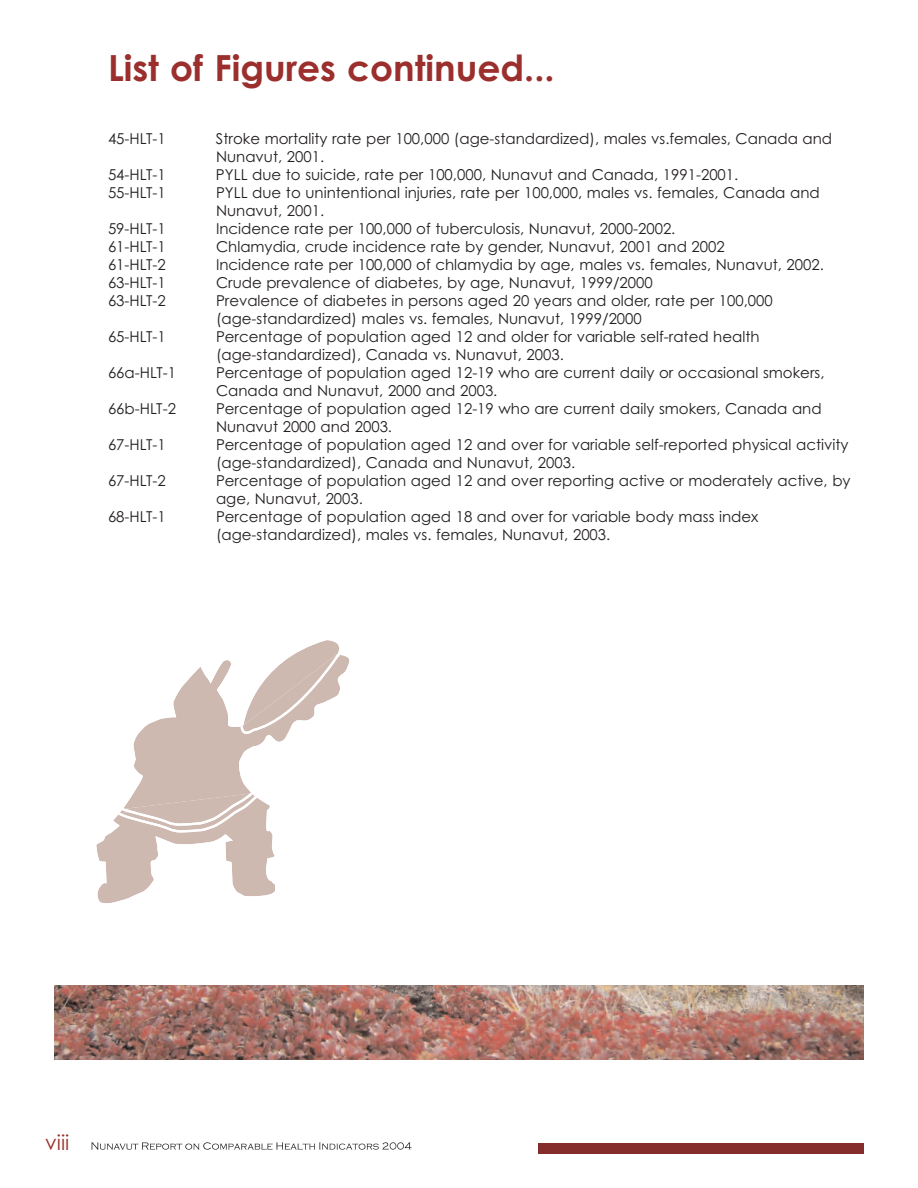
<style>
.page{position:relative;width:918px;height:1188px;background:#fff}
.page>*{position:absolute;margin:0;border:0;box-sizing:border-box;transform-origin:0 0}
.t1{font:700 36px "Century Gothic";color:#9b2f2d}
.t2{font:21px "Century Gothic";color:#9b2f2d}
.t3{font:15px/18px "Century Gothic";color:#231f20}
</style>
<div class="page">
<hr style="left:91px;top:1153px;width:514px;height:1px;background:#9b2f2c">
<div style="left:537px;top:1143px;width:327px;height:11px;background:#852d2c"></div>
<svg style="left:91px;top:1142px;width:320px;height:8px"></svg>
<img style="left:54px;top:986px;width:810px;height:74px">
<svg style="left:96px;top:640px;width:254px;height:263px"></svg>
<svg style="left:118px;top:793px;width:139px;height:40px"></svg>
<svg style="left:241px;top:651px;width:100px;height:83px"></svg>
<h1 class="t1" style="left:108px;top:48px;width:448px">List of Figures continued...</h1>
<p class="t3" style="left:108px;top:130px;width:59px">45-HLT-1</p>
<p class="t3" style="left:216px;top:130px;width:618px">Stroke mortality rate per 100,000 (age-standardized), males vs.females, Canada and<br>Nunavut, 2001.</p>
<p class="t3" style="left:108px;top:166px;width:59px">54-HLT-1</p>
<p class="t3" style="left:216px;top:166px;width:524px">PYLL due to suicide, rate per 100,000, Nunavut and Canada, 1991-2001.</p>
<p class="t3" style="left:108px;top:184px;width:59px">55-HLT-1</p>
<p class="t3" style="left:216px;top:184px;width:605px">PYLL due to unintentional injuries, rate per 100,000, males vs. females, Canada and<br>Nunavut, 2001.</p>
<p class="t3" style="left:108px;top:220px;width:59px">59-HLT-1</p>
<p class="t3" style="left:216px;top:220px;width:461px">Incidence rate per 100,000 of tuberculosis, Nunavut, 2000-2002.</p>
<p class="t3" style="left:108px;top:238px;width:59px">61-HLT-1</p>
<p class="t3" style="left:216px;top:238px;width:510px">Chlamydia, crude incidence rate by gender, Nunavut, 2001 and 2002</p>
<p class="t3" style="left:108px;top:256px;width:59px">61-HLT-2</p>
<p class="t3" style="left:216px;top:256px;width:610px">Incidence rate per 100,000 of chlamydia by age, males vs. females, Nunavut, 2002.</p>
<p class="t3" style="left:108px;top:274px;width:59px">63-HLT-1</p>
<p class="t3" style="left:216px;top:274px;width:438px">Crude prevalence of diabetes, by age, Nunavut, 1999/2000</p>
<p class="t3" style="left:108px;top:292px;width:59px">63-HLT-2</p>
<p class="t3" style="left:216px;top:292px;width:558px">Prevalence of diabetes in persons aged 20 years and older, rate per 100,000 (age-standardized) males vs. females, Nunavut, 1999/2000</p>
<p class="t3" style="left:108px;top:328px;width:59px">65-HLT-1</p>
<p class="t3" style="left:216px;top:328px;width:545px">Percentage of population aged 12 and older for variable self-rated health (age-standardized), Canada vs. Nunavut, 2003.</p>
<p class="t3" style="left:108px;top:364px;width:70px">66a-HLT-1</p>
<p class="t3" style="left:216px;top:364px;width:610px">Percentage of population aged 12-19 who are current daily or occasional smokers,<br>Canada and Nunavut, 2000 and 2003.</p>
<p class="t3" style="left:108px;top:400px;width:69px">66b-HLT-2</p>
<p class="t3" style="left:216px;top:400px;width:607px">Percentage of population aged 12-19 who are current daily smokers, Canada and<br>Nunavut 2000 and 2003.</p>
<p class="t3" style="left:108px;top:436px;width:59px">67-HLT-1</p>
<p class="t3" style="left:216px;top:436px;width:634px">Percentage of population aged 12 and over for variable self-reported physical activity (age-standardized), Canada and Nunavut, 2003.</p>
<p class="t3" style="left:108px;top:472px;width:59px">67-HLT-2</p>
<p class="t3" style="left:216px;top:472px;width:636px">Percentage of population aged 12 and over reporting active or moderately active, by age, Nunavut, 2003.</p>
<p class="t3" style="left:108px;top:508px;width:59px">68-HLT-1</p>
<p class="t3" style="left:216px;top:508px;width:544px">Percentage of population aged 18 and over for variable body mass index (age-standardized), males vs. females, Nunavut, 2003.</p>
<h2 class="t2" style="left:45px;top:1130px;width:26px">viii</h2>
</div>
